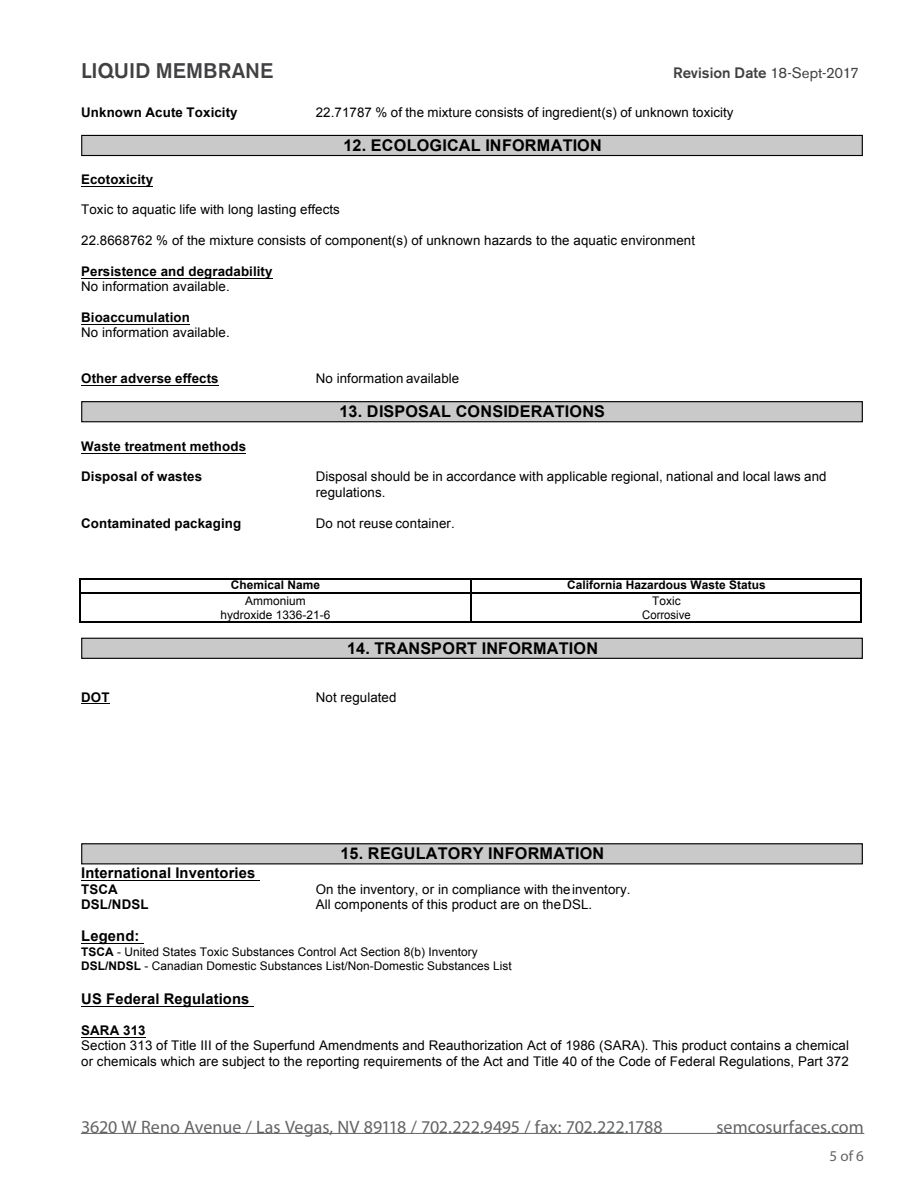
<style>
.page{position:relative;width:918px;height:1188px;background:#fff}
.page>*{position:absolute;margin:0;border:0;box-sizing:border-box;transform-origin:0 0}
.t1{font:500 21px "Akzidenz Grotesk BE";color:#414042}
.t2{font:18px "Myriad Pro";letter-spacing:-.005em;color:#636466}
.t3{font:700 16.2px "Arial";letter-spacing:.01em;color:#000}
.t4{font:500 15px "Akzidenz Grotesk BE";color:#414042}
.t5{font:15px "Myriad Pro";color:#636466}
.t6{font:700 14.7px "Arial";letter-spacing:.01em;color:#000}
.t7{font:13.35px/15.5px "Arial";letter-spacing:.01em;color:#000}
.t8{font:700 13.35px "Arial";letter-spacing:.01em;color:#000}
.t9{font:11.85px/14.1px "Arial";letter-spacing:.005em;color:#000;text-align:center}
.t10{font:700 11.85px "Arial";letter-spacing:.005em;color:#000}
.s1{font-weight:400}
.s2{font-weight:700}
</style>
<div class="page">
<hr style="left:81px;top:1133px;width:783px;height:1px;background:#636466">
<hr style="left:81px;top:186px;width:72px;height:1px;background:#000">
<hr style="left:81px;top:278px;width:192px;height:1px;background:#000">
<hr style="left:81px;top:324px;width:109px;height:1px;background:#000">
<hr style="left:81px;top:386px;width:138px;height:1px;background:#000">
<hr style="left:81px;top:453px;width:165px;height:1px;background:#000">
<hr style="left:81px;top:578px;width:390px;height:1px;background:#000">
<hr style="left:472px;top:578px;width:389px;height:1px;background:#000">
<hr style="left:81px;top:593px;width:390px;height:1px;background:#000">
<hr style="left:472px;top:593px;width:389px;height:1px;background:#000">
<svg style="left:80px;top:578px;width:1px;height:45px"></svg>
<hr style="left:81px;top:622px;width:390px;height:1px;background:#000">
<svg style="left:471px;top:578px;width:1px;height:45px"></svg>
<hr style="left:472px;top:622px;width:389px;height:1px;background:#000">
<svg style="left:861px;top:578px;width:1px;height:45px"></svg>
<hr style="left:81px;top:880px;width:179px;height:1px;background:#000">
<hr style="left:81px;top:944px;width:63px;height:1px;background:#000">
<hr style="left:81px;top:1006px;width:173px;height:1px;background:#000">
<hr style="left:81px;top:1037px;width:65px;height:1px;background:#000">
<div style="left:81px;top:135px;width:782px;height:21px;border:1px solid #000"></div>
<div style="left:82px;top:136px;width:780px;height:19px;background:#c9c9c9"></div>
<div style="left:81px;top:401px;width:782px;height:21px;border:1px solid #000"></div>
<div style="left:82px;top:402px;width:780px;height:19px;background:#c9c9c9"></div>
<div style="left:81px;top:638px;width:782px;height:21px;border:1px solid #000"></div>
<div style="left:82px;top:639px;width:780px;height:19px;background:#c9c9c9"></div>
<div style="left:81px;top:843px;width:782px;height:21px;border:1px solid #000"></div>
<div style="left:82px;top:844px;width:780px;height:19px;background:#c9c9c9"></div>
<p class="t6" style="left:81px;top:53px;width:134px">X-Bond Membrane</p>
<p class="t6" style="left:660px;top:54px;width:200px">Revision Date <span class="s1">18-Sept-2017</span></p>
<p class="t8" style="left:81px;top:103px;width:158px">Unknown Acute Toxicity</p>
<p class="t7" style="left:316px;top:105px;width:419px">22.71787 % of the mixture consists of ingredient(s) of unknown toxicity</p>
<h1 class="t1" style="left:81px;top:57px;width:194px">LIQUID MEMBRANE</h1>
<p class="t4" style="left:673px;top:63px;width:187px">Revision Date <span class="s1">18-Sept-2017</span></p>
<p class="t3" style="left:343px;top:134px;width:260px">12. ECOLOGICAL INFORMATION</p>
<p class="t8" style="left:81px;top:170px;width:73px">Ecotoxicity</p>
<p class="t7" style="left:81px;top:202px;width:260px">Toxic to aquatic life with long lasting effects</p>
<p class="t7" style="left:81px;top:233px;width:615px">22.8668762 % of the mixture consists of component(s) of unknown hazards to the aquatic environment</p>
<p class="t8" style="left:81px;top:262px;width:193px">Persistence and degradability</p>
<p class="t7" style="left:81px;top:279px;width:150px">No information available.</p>
<p class="t8" style="left:81px;top:308px;width:110px">Bioaccumulation</p>
<p class="t7" style="left:81px;top:325px;width:150px">No information available.</p>
<p class="t8" style="left:81px;top:370px;width:139px">Other adverse effects</p>
<p class="t7" style="left:316px;top:371px;width:145px">No information available</p>
<p class="t3" style="left:339px;top:401px;width:267px">13. DISPOSAL CONSIDERATIONS</p>
<p class="t8" style="left:81px;top:437px;width:166px">Waste treatment methods</p>
<p class="t8" style="left:81px;top:468px;width:123px">Disposal of wastes</p>
<p class="t7" style="left:316px;top:469px;width:512px">Disposal should be in accordance with applicable regional, national and local laws and regulations.</p>
<p class="t8" style="left:81px;top:515px;width:162px">Contaminated packaging</p>
<p class="t7" style="left:316px;top:516px;width:141px">Do not reuse container.</p>
<p class="t10" style="left:231px;top:577px;width:91px">Chemical Name</p>
<p class="t10" style="left:567px;top:577px;width:200px">California Hazardous Waste Status</p>
<p class="t9" style="left:220px;top:594px;width:111px">Ammonium hydroxide 1336-21-6</p>
<p class="t9" style="left:642px;top:594px;width:50px">Toxic<br>Corrosive</p>
<p class="t3" style="left:347px;top:637px;width:253px">14. TRANSPORT INFORMATION</p>
<p class="t8" style="left:81px;top:688px;width:30px">DOT</p>
<p class="t7" style="left:316px;top:689px;width:82px">Not regulated</p>
<p class="t3" style="left:341px;top:843px;width:265px">15. REGULATORY INFORMATION</p>
<p class="t6" style="left:81px;top:863px;width:176px">International Inventories</p>
<p class="t8" style="left:81px;top:880px;width:38px">TSCA</p>
<p class="t7" style="left:316px;top:881px;width:316px">On the inventory, or in compliance with theinventory.</p>
<p class="t8" style="left:81px;top:895px;width:69px">DSL/NDSL</p>
<p class="t7" style="left:316px;top:897px;width:278px">All components of this product are on theDSL.</p>
<p class="t6" style="left:81px;top:926px;width:60px">Legend:</p>
<p class="t9" style="left:81px;top:945px;width:432px;text-align:left"><span class="s2">TSCA</span> - United States Toxic Substances Control Act Section 8(b) Inventory<br><span class="s2">DSL/NDSL</span> - Canadian Domestic Substances List/Non-Domestic Substances List</p>
<p class="t6" style="left:81px;top:989px;width:170px">US Federal Regulations</p>
<p class="t8" style="left:81px;top:1021px;width:66px">SARA 313</p>
<p class="t7" style="left:81px;top:1038px;width:769px">Section 313 of Title III of the Superfund Amendments and Reauthorization Act of 1986 (SARA). This product contains a chemical or chemicals which are subject to the reporting requirements of the Act and Title 40 of the Code of Federal Regulations, Part 372</p>
<p class="t6" style="left:435px;top:1116px;width:75px">Page 5 / 6</p>
<h2 class="t2" style="left:81px;top:1116px;width:583px">3620 W Reno Avenue / Las Vegas, NV 89118 / 702.222.9495 / fax: 702.222.1788</h2>
<h2 class="t2" style="left:716px;top:1116px;width:149px">semcosurfaces.com</h2>
<p class="t5" style="left:830px;top:1147px;width:36px">5 of 6</p>
</div>
